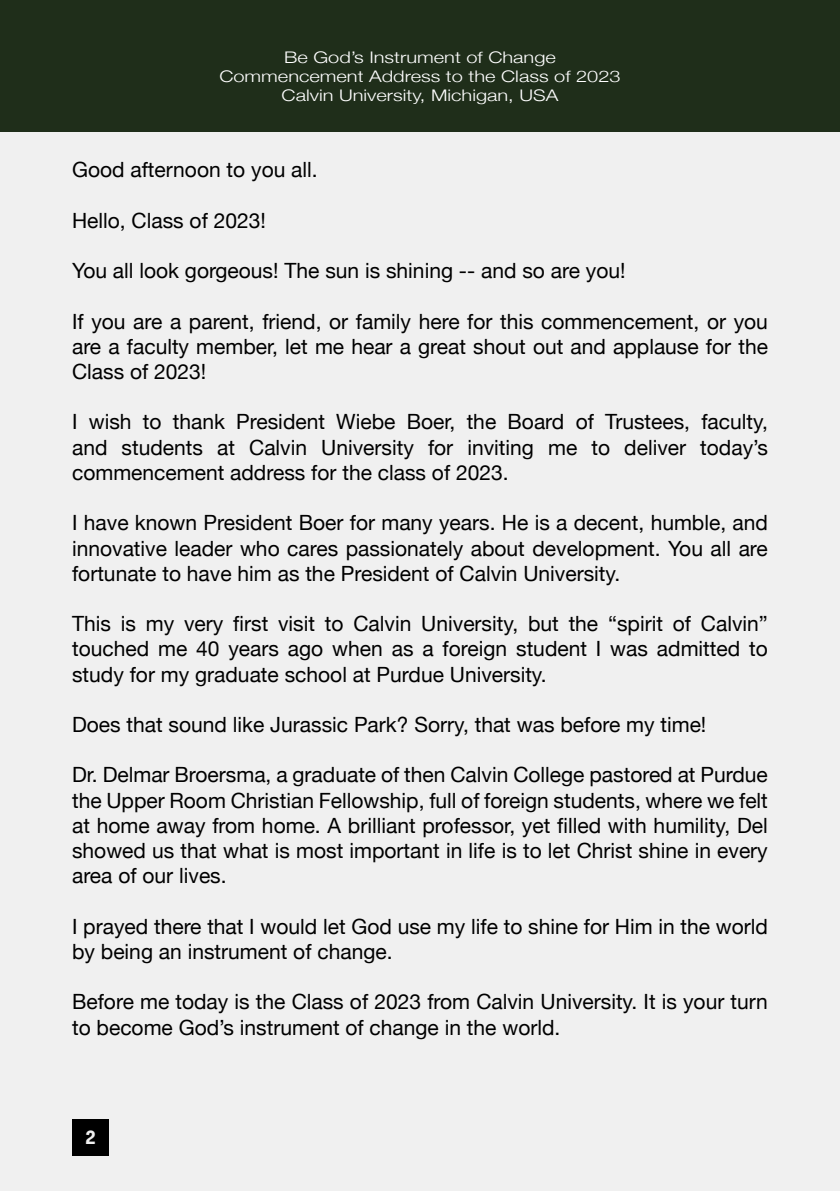
<style>
.page{position:relative;width:840px;height:1191px;background:#fff}
.page>*{position:absolute;margin:0;border:0;box-sizing:border-box;transform-origin:0 0}
.t1{font:21px/25.2px "Helvetica Neue";color:#000}
.t2{font:700 18px "Pier Sans";color:#fff}
.t3{font:300 16px/19.2px "Helvetica Neue";color:#fff;text-align:center;scale:1.25 1}
</style>
<div class="page">
<div style="left:0;top:0;width:839px;height:132px;background:#1f2e1a"></div>
<div style="left:0;top:132px;width:839px;height:1059px;background:#f0f0f0"></div>
<p class="t3" style="left:219px;top:46px;width:322px">Be God’s Instrument of Change<br>Commencement Address to the Class of 2023<br>Calvin University, Michigan, USA</p>
<p class="t1" style="left:72px;top:158px;width:247px">Good afternoon to you all.</p>
<p class="t1" style="left:72px;top:209px;width:195px">Hello, Class of 2023!</p>
<p class="t1" style="left:72px;top:259px;width:554px">You all look gorgeous! The sun is shining -- and so are you!</p>
<p class="t1" style="left:72px;top:310px;width:697px;text-align:justify">If you are a parent, friend, or family here for this commencement, or you are a faculty member, let me hear a great shout out and applause for the Class of 2023!</p>
<p class="t1" style="left:72px;top:410px;width:697px;text-align:justify">I wish to thank President Wiebe Boer, the Board of Trustees, faculty, and students at Calvin University for inviting me to deliver today’s commencement address for the class of 2023.</p>
<p class="t1" style="left:72px;top:511px;width:697px;text-align:justify">I have known President Boer for many years. He is a decent, humble, and innovative leader who cares passionately about development. You all are fortunate to have him as the President of Calvin University.</p>
<p class="t1" style="left:72px;top:612px;width:697px">This is my very first visit to Calvin University, but the “spirit of Calvin”</p>
<p class="t1" style="left:72px;top:637px;width:697px">touched me 40 years ago when as a foreign student I was admitted to study for my graduate school at Purdue University.</p>
<p class="t1" style="left:72px;top:713px;width:635px">Does that sound like Jurassic Park? Sorry, that was before my time!</p>
<p class="t1" style="left:72px;top:763px;width:697px">Dr. Delmar Broersma, a graduate of then Calvin College pastored at Purdue the Upper Room Christian Fellowship, full of foreign students, where we felt</p>
<p class="t1" style="left:72px;top:814px;width:697px">at home away from home. A brilliant professor, yet filled with humility, Del</p>
<p class="t1" style="left:72px;top:839px;width:696px">showed us that what is most important in life is to let Christ shine in every area of our lives.</p>
<p class="t1" style="left:72px;top:914px;width:697px">I prayed there that I would let God use my life to shine for Him in the world by being an instrument of change.</p>
<p class="t1" style="left:72px;top:990px;width:697px">Before me today is the Class of 2023 from Calvin University. It is your turn to become God’s instrument of change in the world.</p>
<p class="t2" style="left:85px;top:1125px;width:12px">2</p>
</div>
